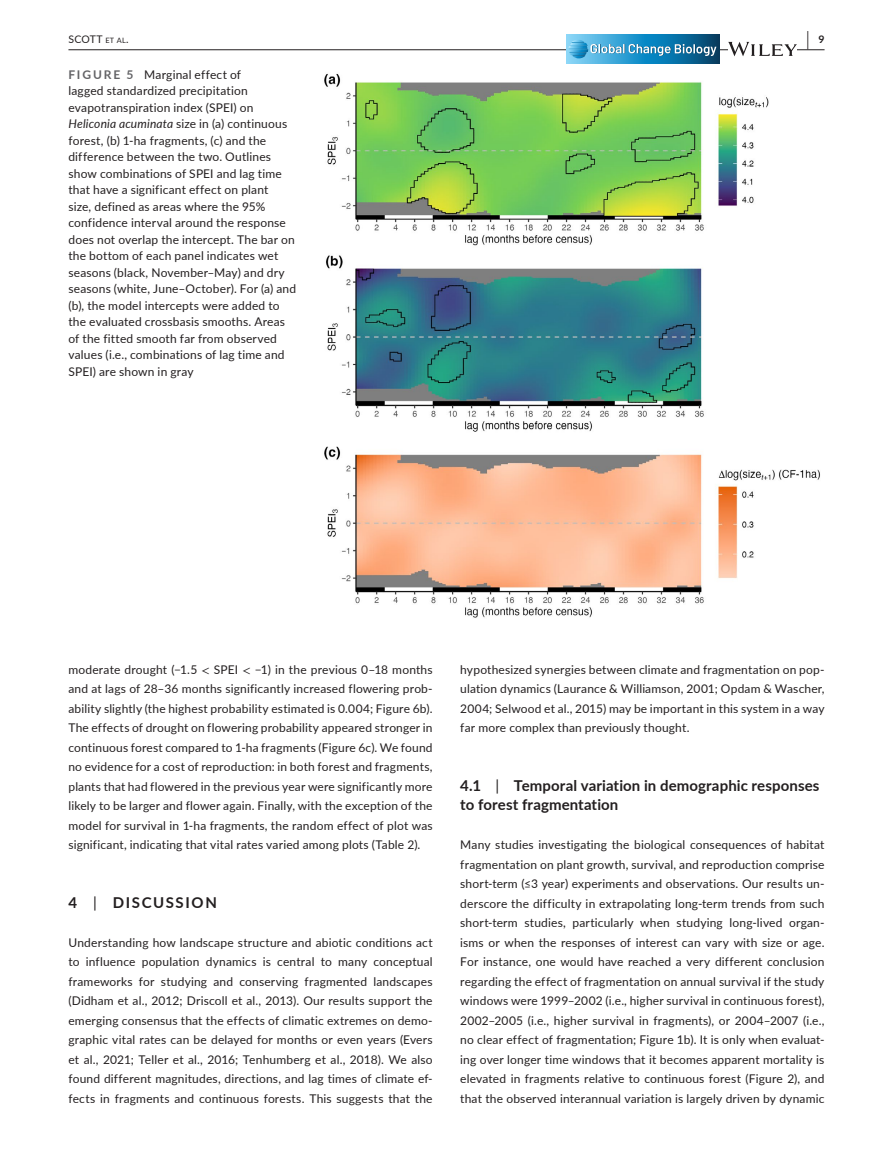
<style>
.page{position:relative;width:893px;height:1174px;background:#fff}
.page>*{position:absolute;margin:0;border:0;box-sizing:border-box;transform-origin:0 0}
.t1{font:700 19.5px "Lato";color:#231f20;scale:.43 1}
.t2{font:700 15px/19.5px "Lato";letter-spacing:.01em;color:#231f20}
.t3{font:700 15px "Lato";letter-spacing:.11em;color:#231f20}
.t4{font:12px/19.5px "Lato";letter-spacing:.015em;color:#231f20;text-align:justify}
.t5{font:10.5px "Lato";letter-spacing:.01em;color:#231f20}
.s1{font-size:7.35px}
.s2{font-weight:700;color:#636366}
.s3{font-style:italic}
.s4{font-family:"STIX"}
.s5{font-weight:400}
</style>
<div class="page">
<hr style="left:68px;top:49px;width:756px;height:1px;background:#231f20">
<svg style="left:567px;top:34px;width:153px;height:30px;background:#298aba"></svg>
<svg style="left:568px;top:40px;width:149px;height:18px;background:#499ac2"></svg>
<svg style="left:728px;top:42px;width:69px;height:14px"></svg>
<img style="left:324px;top:73px;width:496px;height:545px">
<p class="t5" style="left:68px;top:31px;width:62px">SCOTT <span class="s1">et al</span>.</p>
<h1 class="t1" style="left:807px;top:25px;width:43px">| <sup>9</sup></h1>
<p class="t4" style="left:68px;top:66px;width:229px;line-height:16.5px;text-align:left"><span class="s2">FIGURE 5</span> Marginal effect of<br>lagged standardized precipitation evapotranspiration index (SPEI) on <span class="s3">Heliconia acuminata</span> size in (a) continuous forest, (b) 1-ha fragments, (c) and the difference between the two. Outlines show combinations of SPEI and lag time that have a significant effect on plant<br>size, defined as areas where the 95% confidence interval around the response does not overlap the intercept. The bar on the bottom of each panel indicates wet seasons (black, November–May) and dry seasons (white, June–October). For (a) and (b), the model intercepts were added to the evaluated crossbasis smooths. Areas of the fitted smooth far from observed values (i.e., combinations of lag time and SPEI) are shown in gray</p>
<p class="t4" style="left:68px;top:659px;width:366px">moderate drought (−1.5 <span class="s4">&lt;</span> SPEI <span class="s4">&lt;</span> −1) in the previous 0–18 months and at lags of 28–36 months significantly increased flowering prob&shy;ability slightly (the highest probability estimated is 0.004; Figure 6b).<br>The effects of drought on flowering probability appeared stronger in continuous forest compared to 1-ha fragments (Figure 6c). We found no evidence for a cost of reproduction: in both forest and fragments, plants that had flowered in the previous year were significantly more likely to be larger and flower again. Finally, with the exception of the model for survival in 1-ha fragments, the random effect of plot was significant, indicating that vital rates varied among plots (Table 2).</p>
<p class="t3" style="left:68px;top:891px;width:150px">4 <span class="s5">|</span> DISCUSSION</p>
<p class="t4" style="left:68px;top:932px;width:366px">Understanding how landscape structure and abiotic conditions act to influence population dynamics is central to many conceptual frameworks for studying and conserving fragmented landscapes (Didham et al., 2012; Driscoll et al., 2013). Our results support the emerging consensus that the effects of climatic extremes on demo&shy;graphic vital rates can be delayed for months or even years (Evers et al., 2021; Teller et al., 2016; Tenhumberg et al., 2018). We also found different magnitudes, directions, and lag times of climate ef&shy;fects in fragments and continuous forests. This suggests that the</p>
<p class="t4" style="left:460px;top:659px;width:366px">hypothesized synergies between climate and fragmentation on pop&shy;ulation dynamics (Laurance &amp; Williamson, 2001; Opdam &amp; Wascher, 2004; Selwood et al., 2015) may be important in this system in a way far more complex than previously thought.</p>
<p class="t2" style="left:460px;top:775px;width:361px">4.1 <span class="s5">|</span> Temporal variation in demographic responses to forest fragmentation</p>
<p class="t4" style="left:460px;top:834px;width:366px">Many studies investigating the biological consequences of habitat fragmentation on plant growth, survival, and reproduction comprise short-term (≤3 year) experiments and observations. Our results un&shy;derscore the difficulty in extrapolating long-term trends from such short-term studies, particularly when studying long-lived organ&shy;isms or when the responses of interest can vary with size or age.<br>For instance, one would have reached a very different conclusion regarding the effect of fragmentation on annual survival if the study windows were 1999–2002 (i.e., higher survival in continuous forest), 2002–2005 (i.e., higher survival in fragments), or 2004–2007 (i.e., no clear effect of fragmentation; Figure 1b). It is only when evaluat&shy;ing over longer time windows that it becomes apparent mortality is elevated in fragments relative to continuous forest (Figure 2), and that the observed interannual variation is largely driven by dynamic</p>
</div>
